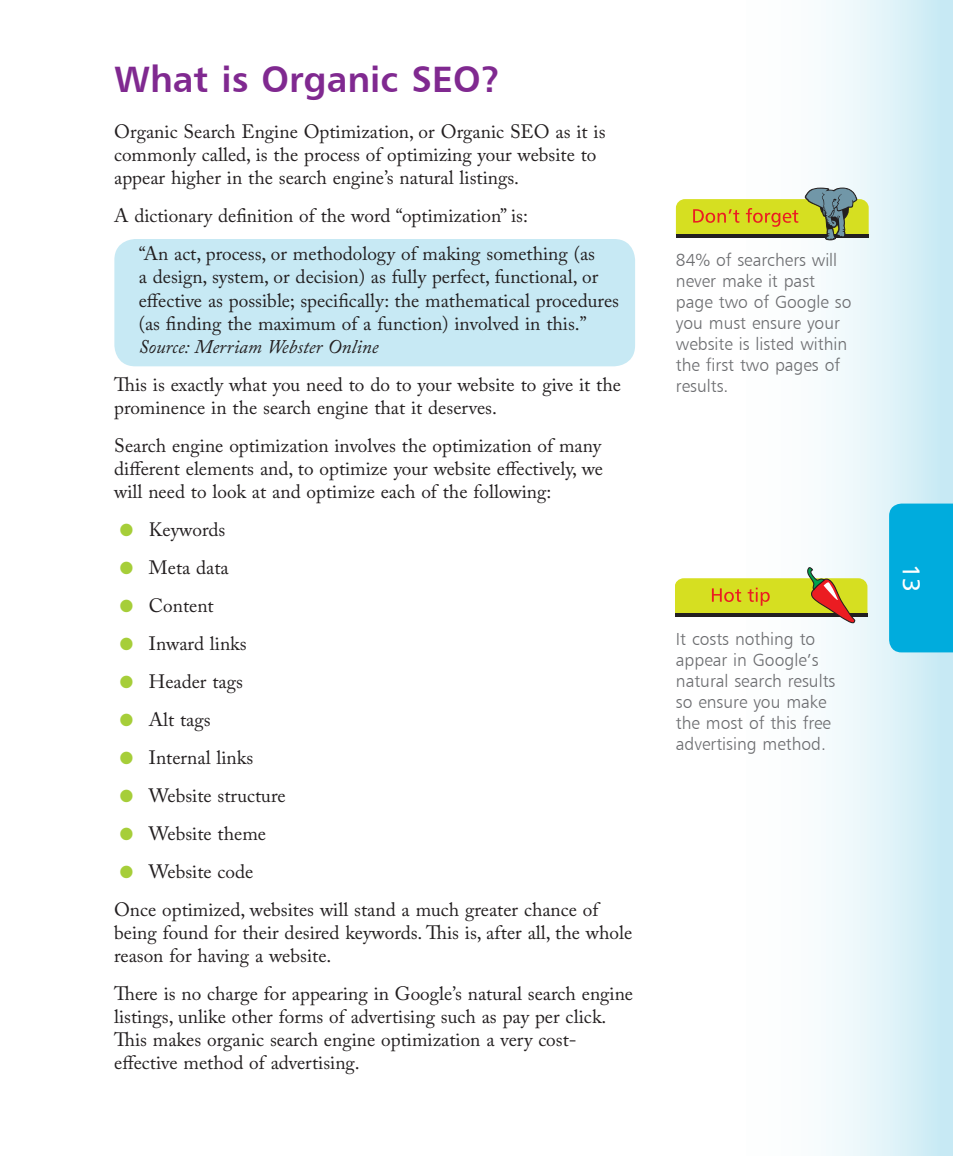
<style>
.page{position:relative;width:953px;height:1156px;background:#fff}
.page>*{position:absolute;margin:0;border:0;box-sizing:border-box;transform-origin:0 0}
.Heading{font:36.75px "Humanist 777 BT Bold B";color:#802990}
.t1{font:24.5px "Humanist 777 BT Roman B";color:#fff}
.Body_text{font:19.25px/23.1px "Adobe Caslon Pro";color:#231f20}
.inline_list{font:19.25px "Adobe Caslon Pro";color:#231f20}
.Icontext{font:17.5px/21px "Humanist 777 BT Light B";color:#6c6d70}
.s1{font-style:italic}
.s2{font-family:"Humanist 777 BT Roman B";font-size:42px;color:#a6ce39}
</style>
<div class="page">
<svg style="left:675px;top:0;width:277px;height:1156px"></svg>
<div style="left:889px;top:504px;width:63px;height:148px;background:#00acdd"></div>
<div style="left:114px;top:239px;width:521px;height:127px;background:#c7e9f4;border-radius:21px"></div>
<svg style="left:676px;top:567px;width:191px;height:57px"></svg>
<svg style="left:676px;top:188px;width:192px;height:52px"></svg>
<p class="Heading" style="left:115px;top:56px;width:387px">What is Organic SEO?</p>
<p class="Body_text" style="left:114px;top:120px;width:493px">Organic Search Engine Optimization, or Organic SEO as it is commonly called, is the process of optimizing your website to appear higher in the search engine’s natural listings.</p>
<p class="Body_text" style="left:114px;top:204px;width:415px">A dictionary definition of the word “optimization” is:</p>
<p class="Body_text" style="left:139px;top:242px;width:482px">“An act, process, or methodology of making something (as<br>a design, system, or decision) as fully perfect, functional, or effective as possible; specifically: the mathematical procedures (as finding the maximum of a function) involved in this.” <span class="s1">Source: Merriam Webster Online</span></p>
<p class="Body_text" style="left:114px;top:373px;width:508px">This is exactly what you need to do to your website to give it the prominence in the search engine that it deserves.</p>
<p class="Body_text" style="left:114px;top:434px;width:490px;text-align:justify">Search engine optimization involves the optimization of many different elements and, to optimize your website effectively, we will need to look at and optimize each of the following:</p>
<p class="inline_list" style="left:114px;top:518px;width:113px"><span class="s2">•</span> Keywords</p>
<p class="inline_list" style="left:114px;top:556px;width:116px"><span class="s2">•</span> Meta data</p>
<p class="inline_list" style="left:114px;top:594px;width:101px"><span class="s2">•</span> Content</p>
<p class="inline_list" style="left:114px;top:632px;width:134px"><span class="s2">•</span> Inward links</p>
<p class="inline_list" style="left:114px;top:670px;width:130px"><span class="s2">•</span> Header tags</p>
<p class="inline_list" style="left:114px;top:708px;width:98px"><span class="s2">•</span> Alt tags</p>
<p class="inline_list" style="left:114px;top:746px;width:141px"><span class="s2">•</span> Internal links</p>
<p class="inline_list" style="left:114px;top:784px;width:173px"><span class="s2">•</span> Website structure</p>
<p class="inline_list" style="left:114px;top:822px;width:153px"><span class="s2">•</span> Website theme</p>
<p class="inline_list" style="left:114px;top:860px;width:141px"><span class="s2">•</span> Website code</p>
<p class="Body_text" style="left:114px;top:898px;width:519px">Once optimized, websites will stand a much greater chance of being found for their desired keywords. This is, after all, the whole reason for having a website.</p>
<p class="Body_text" style="left:114px;top:982px;width:520px">There is no charge for appearing in Google’s natural search engine listings, unlike other forms of advertising such as pay per click.<br>This makes organic search engine optimization a very cost&shy;effective method of advertising.</p>
<p class="Icontext" style="left:676px;top:249px;width:177px">84% of searchers will never make it past page two of Google so you must ensure your website is listed within the first two pages of results.</p>
<p class="Icontext" style="left:676px;top:628px;width:161px">It costs nothing to appear in Google’s natural search results so ensure you make the most of this free advertising method.</p>
<p class="t1" style="left:926px;top:564px;width:30px;rotate:90deg">13</p>
</div>
